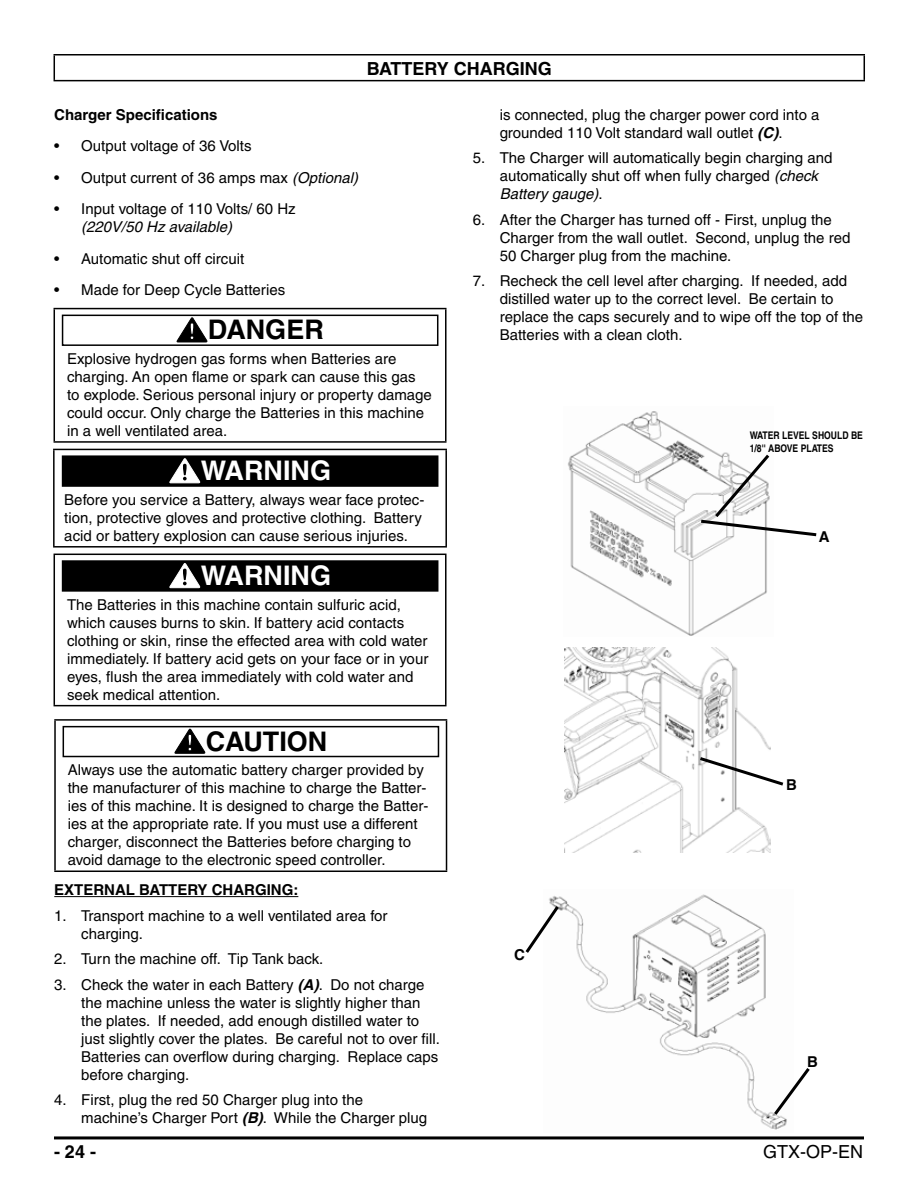
<style>
.page{position:relative;width:918px;height:1188px;background:#fff}
.page>*{position:absolute;margin:0;border:0;box-sizing:border-box;transform-origin:0 0}
.t1{font:700 27px "Helvetica";color:#fff}
.t2{font:700 27px "Helvetica";color:#000}
.t3{font:700 18px "Helvetica";color:#000}
.t4{font:18px "Helvetica";color:#000}
.t5{font:15px/18px "Helvetica";color:#000}
.t6{font:700 15px "Helvetica";color:#000}
.t7{font:italic 15px "Helvetica";color:#000}
.t8{font:700 condensed 10.5px/12.6px "Helvetica";color:#000}
.s1{font-style:italic}
.s2{font-weight:700;font-style:italic}
.s3{font-style:inherit}
</style>
<div class="page">
<hr style="left:54px;top:1136px;width:810px;height:3px;background:#000">
<hr style="left:54px;top:54px;width:811px;height:2px;background:#000">
<svg style="left:54px;top:55px;width:1px;height:25px"></svg>
<svg style="left:864px;top:55px;width:1px;height:25px"></svg>
<hr style="left:54px;top:80px;width:811px;height:1px;background:#000">
<hr style="left:54px;top:896px;width:244px;height:1px;background:#000">
<hr style="left:54px;top:308px;width:393px;height:1px;background:#000">
<hr style="left:54px;top:309px;width:1px;height:132px;background:#000">
<hr style="left:445px;top:309px;width:2px;height:132px;background:#000">
<hr style="left:54px;top:441px;width:393px;height:2px;background:#000">
<div style="left:62px;top:315px;width:376px;height:31px;background:#fff;border:2px solid #000"></div>
<svg style="left:177px;top:317px;width:31px;height:25px"></svg>
<hr style="left:53px;top:449px;width:394px;height:1px;background:#000">
<hr style="left:53px;top:450px;width:2px;height:96px;background:#000">
<hr style="left:445px;top:450px;width:2px;height:96px;background:#000">
<hr style="left:53px;top:546px;width:394px;height:2px;background:#000">
<div style="left:62px;top:455px;width:376px;height:32px;background:#000;border:2px solid #000"></div>
<svg style="left:169px;top:458px;width:32px;height:25px"></svg>
<hr style="left:54px;top:554px;width:393px;height:1px;background:#000">
<hr style="left:54px;top:555px;width:1px;height:150px;background:#000">
<hr style="left:445px;top:555px;width:2px;height:150px;background:#000">
<hr style="left:54px;top:705px;width:393px;height:1px;background:#000">
<div style="left:62px;top:560px;width:376px;height:32px;background:#000;border:2px solid #000"></div>
<svg style="left:169px;top:563px;width:32px;height:25px"></svg>
<hr style="left:54px;top:719px;width:393px;height:2px;background:#000">
<hr style="left:54px;top:721px;width:2px;height:150px;background:#000">
<hr style="left:446px;top:721px;width:1px;height:150px;background:#000">
<hr style="left:54px;top:871px;width:393px;height:1px;background:#000">
<div style="left:63px;top:726px;width:376px;height:31px;background:#fff;border:2px solid #000"></div>
<svg style="left:174px;top:728px;width:31px;height:26px"></svg>
<img style="left:565px;top:648px;width:206px;height:204px">
<img style="left:549px;top:894px;width:238px;height:236px">
<img style="left:568px;top:411px;width:199px;height:225px">
<svg style="left:698px;top:451px;width:119px;height:87px"></svg>
<svg style="left:697px;top:755px;width:87px;height:33px"></svg>
<svg style="left:525px;top:903px;width:37px;height:53px"></svg>
<svg style="left:771px;top:1065px;width:39px;height:53px"></svg>
<p class="t3" style="left:367px;top:57px;width:186px">BATTERY CHARGING</p>
<p class="t6" style="left:54px;top:105px;width:165px">Charger Specifications</p>
<p class="t5" style="left:54px;top:137px;width:199px">• Output voltage of 36 Volts</p>
<p class="t5" style="left:54px;top:168px;width:305px">• Output current of 36 amps max <span class="s1">(Optional)</span></p>
<p class="t5" style="left:54px;top:200px;width:243px">• Input voltage of 110 Volts/ 60 Hz</p>
<p class="t7" style="left:81px;top:218px;width:152px">(220V/50 Hz available)</p>
<p class="t5" style="left:54px;top:249px;width:191px">• Automatic shut off circuit</p>
<p class="t5" style="left:54px;top:281px;width:233px">• Made for Deep Cycle Batteries</p>
<h1 class="t2" style="left:208px;top:313px;width:117px">DANGER</h1>
<p class="t5" style="left:67px;top:350px;width:366px">Explosive hydrogen gas forms when Batteries are charging. An open flame or spark can cause this gas to explode. Serious personal injury or property damage could occur. Only charge the Batteries in this machine in a well ventilated area.</p>
<h1 class="t1" style="left:201px;top:454px;width:132px">WARNING</h1>
<p class="t5" style="left:64px;top:491px;width:362px">Before you service a Battery, always wear face protec&shy;tion, protective gloves and protective clothing. Battery acid or battery explosion can cause serious injuries.</p>
<h1 class="t1" style="left:201px;top:559px;width:132px">WARNING</h1>
<p class="t5" style="left:67px;top:595px;width:363px">The Batteries in this machine contain sulfuric acid, which causes burns to skin. If battery acid contacts clothing or skin, rinse the effected area with cold water immediately. If battery acid gets on your face or in your eyes, flush the area immediately with cold water and seek medical attention.</p>
<h1 class="t2" style="left:206px;top:725px;width:123px">CAUTION</h1>
<p class="t5" style="left:68px;top:761px;width:362px">Always use the automatic battery charger provided by the manufacturer of this machine to charge the Batter&shy;ies of this machine. It is designed to charge the Batter&shy;ies at the appropriate rate. If you must use a different charger, disconnect the Batteries before charging to avoid damage to the electronic speed controller.</p>
<p class="t6" style="left:54px;top:881px;width:246px">EXTERNAL BATTERY CHARGING:</p>
<p class="t5" style="left:81px;top:906px;width:308px;text-indent:-27px">1. Transport machine to a well ventilated area for charging.</p>
<p class="t5" style="left:54px;top:950px;width:271px">2. Turn the machine off. Tip Tank back.</p>
<p class="t5" style="left:81px;top:975px;width:360px;text-indent:-27px">3. Check the water in each Battery <span class="s2">(A)</span>. Do not charge the machine unless the water is slightly higher than the plates. If needed, add enough distilled water to just slightly cover the plates. Be careful not to over fill.<br>Batteries can overflow during charging. Replace caps before charging.</p>
<p class="t5" style="left:81px;top:1091px;width:348px;text-indent:-27px">4. First, plug the red 50 Charger plug into the machine’s Charger Port <span class="s2">(B)</span>. While the Charger plug</p>
<p class="t5" style="left:500px;top:105px;width:321px">is connected, plug the charger power cord into a grounded 110 Volt standard wall outlet <span class="s2">(C)</span>.</p>
<p class="t5" style="left:500px;top:149px;width:334px;text-indent:-27px">5. The Charger will automatically begin charging and automatically shut off when fully charged <span class="s1">(check<br>Battery gauge)</span>.</p>
<p class="t5" style="left:500px;top:210px;width:352px;text-indent:-27px">6. After the Charger has turned off - First, unplug the<br>Charger from the wall outlet. Second, unplug the red<br>50 Charger plug from the machine.</p>
<p class="t5" style="left:500px;top:272px;width:365px;text-indent:-27px">7. Recheck the cell level after charging. If needed, add distilled water up to the correct level. Be certain to replace the caps securely and to wipe off the top of the Batteries with a clean cloth.</p>
<p class="t8" style="left:750px;top:429px;width:115px">WATER LEVEL SHOULD BE<br>1/8'' ABOVE PLATES</p>
<p class="t6" style="left:514px;top:946px;width:12px">C</p>
<p class="t6" style="left:819px;top:528px;width:12px">A</p>
<p class="t6" style="left:786px;top:776px;width:12px">B</p>
<p class="t6" style="left:807px;top:1052px;width:12px">B</p>
<p class="t3" style="left:54px;top:1141px;width:44px">- 24 -</p>
<p class="t4" style="left:763px;top:1141px;width:102px"><span class="s3">GTX</span>-OP-EN</p>
</div>
